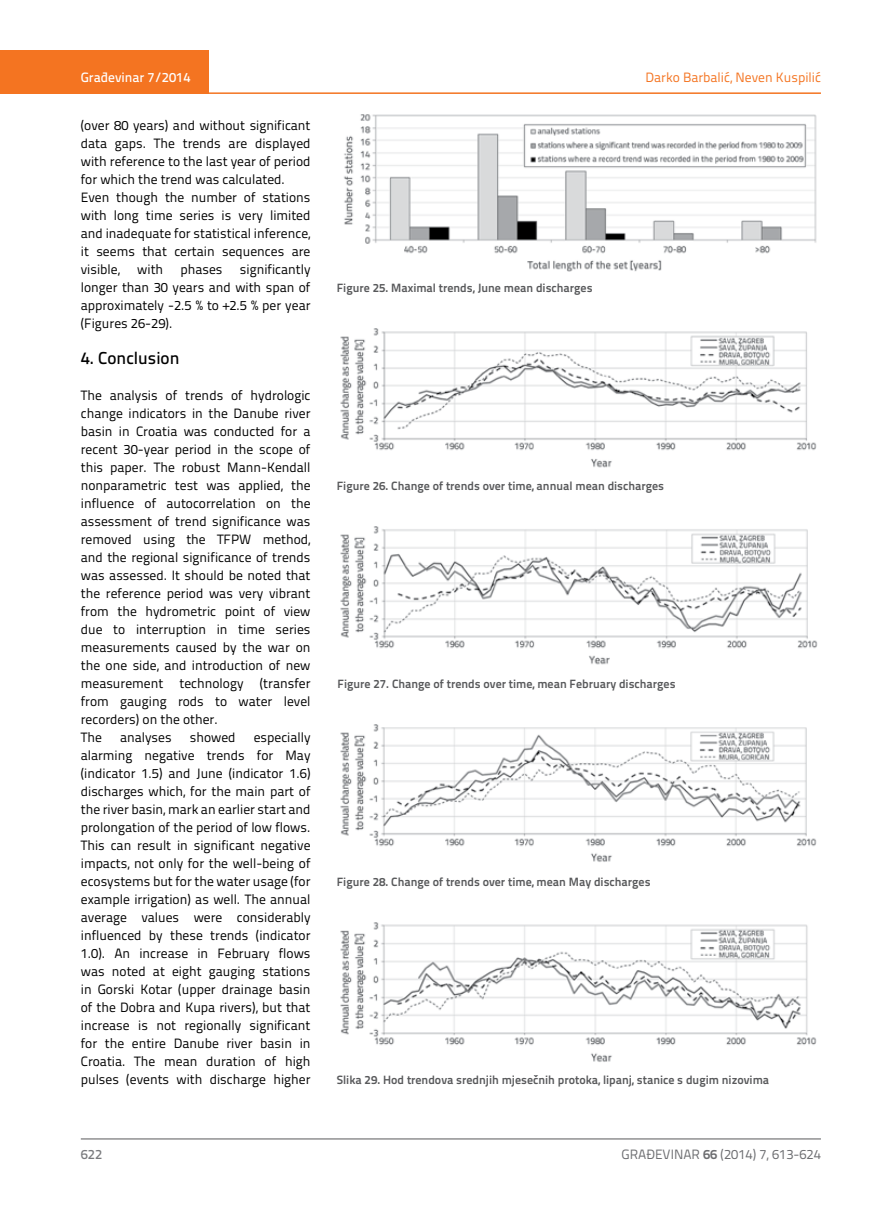
<style>
.page{position:relative;width:872px;height:1212px;background:#fff}
.page>*{position:absolute;margin:0;border:0;box-sizing:border-box;transform-origin:0 0}
.t1{font:500 17.25px "Titillium Text 22 L";color:#000}
.t2{font:13.5px/18px "Titillium Text 22 L";color:#000}
.t3{font:13.5px "Titillium Text 22 L";color:#f47421}
.t4{font:13.5px "Titillium Text 22 L";color:#6d6e71}
.t5{font:500 13.5px "Titillium Text 22 L";color:#fff}
.t6{font:500 13.5px "Titillium Text 22 L";color:#797a7d}
.t7{font:700 12px "Titillium Text 22 L";color:#58595b}
.s1{font-weight:700}
</style>
<div class="page">
<div style="left:0;top:50px;width:208px;height:44px;background:#f47421"></div>
<hr style="left:0;top:92px;width:821px;height:2px;background:#f47421">
<hr style="left:81px;top:1139px;width:740px;height:1px;background:#58595b">
<img style="left:344px;top:114px;width:473px;height:158px">
<img style="left:340px;top:328px;width:477px;height:140px">
<img style="left:340px;top:526px;width:478px;height:139px">
<img style="left:340px;top:724px;width:477px;height:138px">
<img style="left:340px;top:922px;width:477px;height:140px">
<p class="t5" style="left:81px;top:67px;width:111px">Građevinar 7/2014</p>
<p class="t2" style="left:81px;top:115px;width:231px">(over 80 years) and without significant data gaps. The trends are displayed with reference to the last year of period for which the trend was calculated.<br>Even though the number of stations with long time series is very limited and inadequate for statistical inference, it seems that certain sequences are visible,</p>
<p class="t2" style="left:137px;top:259px;width:27px">with</p>
<p class="t2" style="left:180px;top:259px;width:44px">phases</p>
<p class="t2" style="left:81px;top:259px;width:231px;text-align:justify;text-indent:159px">significantly longer than 30 years and with span of approximately -2.5 % to +2.5 % per year (Figures 26-29).</p>
<p class="t1" style="left:81px;top:345px;width:100px">4. Conclusion</p>
<p class="t2" style="left:81px;top:385px;width:231px">The analysis of trends of hydrologic change indicators in the Danube river basin in Croatia was conducted for a recent 30-year period in the scope of this paper. The robust Mann-Kendall nonparametric test was applied, the influence of autocorrelation on the assessment of trend significance was removed using the TFPW method, and the regional significance of trends was assessed. It should be noted that the reference period was very vibrant from the hydrometric point of view due to interruption in time series measurements caused by the war on the one side, and introduction of new measurement technology (transfer from gauging rods to water level recorders) on the other.<br>The</p>
<p class="t2" style="left:120px;top:727px;width:53px">analyses</p>
<p class="t2" style="left:190px;top:727px;width:47px">showed</p>
<p class="t2" style="left:81px;top:727px;width:231px;text-align:justify;text-indent:173px">especially alarming negative trends for May (indicator 1.5) and June (indicator 1.6) discharges which, for the main part of the river basin, mark an earlier start and prolongation of the period of low flows.<br>This can result in significant negative impacts, not only for the well-being of ecosystems but for the water usage (for example irrigation) as well. The annual average values were considerably influenced by these trends (indicator 1.0). An increase in February flows was noted at eight gauging stations in Gorski Kotar (upper drainage basin of the Dobra and Kupa rivers), but that increase is not regionally significant for the entire Danube river basin in Croatia. The mean duration of high pulses (events with discharge higher</p>
<p class="t6" style="left:81px;top:1144px;width:23px">622</p>
<p class="t3" style="left:645px;top:68px;width:177px">Darko Barbalić, Neven Kuspilić</p>
<p class="t7" style="left:337px;top:278px;width:257px">Figure 25. Maximal trends, June mean discharges</p>
<p class="t7" style="left:337px;top:476px;width:329px">Figure 26. Change of trends over time, annual mean discharges</p>
<p class="t7" style="left:337px;top:674px;width:339px">Figure 27. Change of trends over time, mean February discharges</p>
<p class="t7" style="left:337px;top:873px;width:315px">Figure 28. Change of trends over time, mean May discharges</p>
<p class="t7" style="left:337px;top:1071px;width:434px">Slika 29. Hod trendova srednjih mjesečnih protoka, lipanj, stanice s dugim nizovima</p>
<p class="t4" style="left:621px;top:1144px;width:201px">GRAĐEVINAR <span class="s1">66</span> (2014) 7, 613-624</p>
</div>
